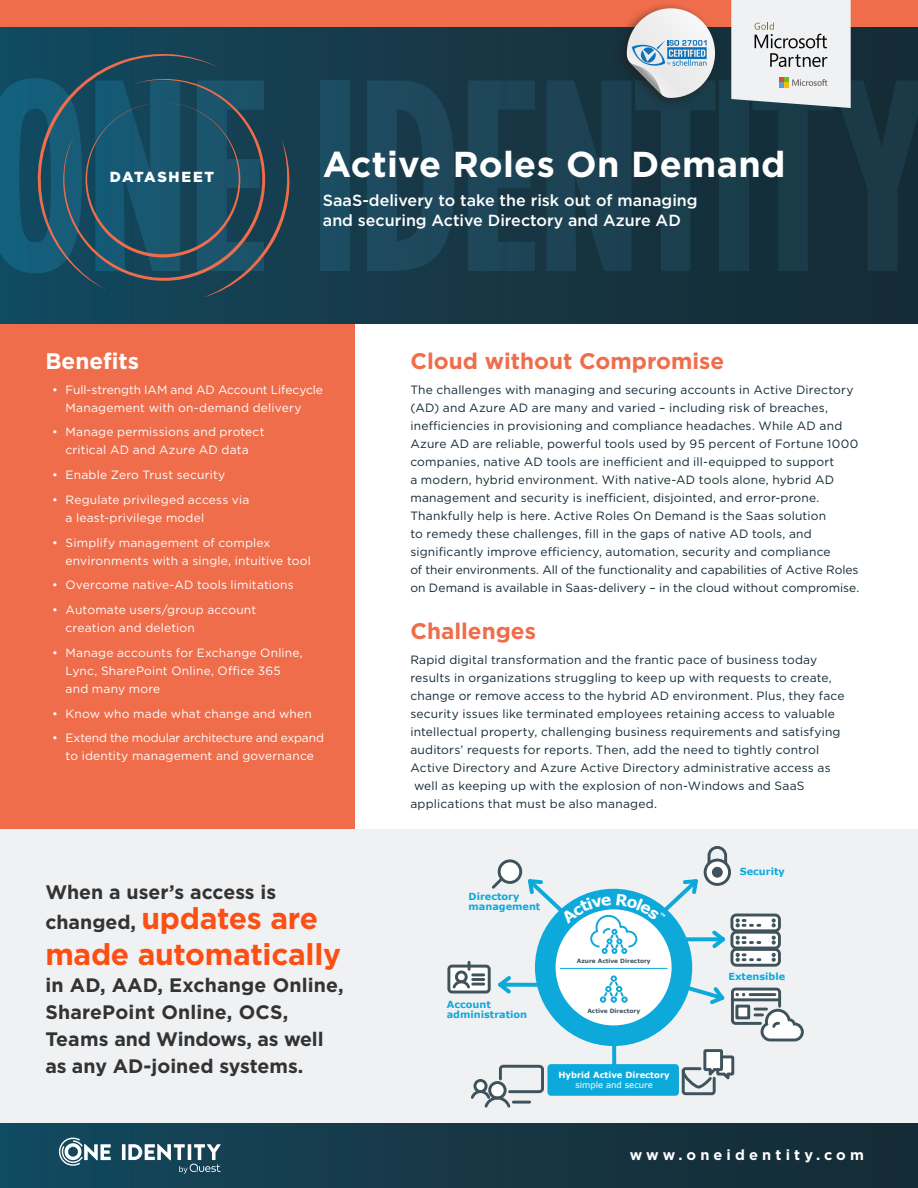
<style>
.page{position:relative;width:918px;height:1188px;background:#fff}
.page>*{position:absolute;margin:0;border:0;box-sizing:border-box;transform-origin:0 0}
.Document_Title{font:700 36px "Gotham";letter-spacing:.01em;color:#fff}
.t1{font:700 30px/36px "Gotham";letter-spacing:-.01em;color:#fb4f14}
.Paragraph_Header__OI{font:700 22.5px "Gotham";color:#ef6d4b}
.Paragraph_Header__Wh{font:700 22.5px "Gotham";color:#fff}
.t2{font:700 19.5px/27px "Gotham";color:#333}
.Document_Subtitle{font:500 16.05px/19.4px "Gotham";color:#fff}
.t3{font:700 14.55px "Gotham";letter-spacing:.285em;color:#fff}
.t4{font:900 14.55px "Gotham";letter-spacing:.115em;color:#fff}
.Body__OI_Black{font:12px/18px "Gotham";letter-spacing:.015em;color:#122934}
.t5{font:12px/18px "Gotham";letter-spacing:.015em;color:#fff}
.t6{font:12px/18px "Gotham";letter-spacing:-.01em;color:#fff;text-align:center}
.t7{font:700 9.75px/10.1px "Verdana";color:#0ea9db}
.t8{font:700 8.55px/10.2px "Verdana";color:#fff;text-align:center}
.t9{font:700 5.85px "Verdana";color:#3f535d}
.s1{font-size:19.5px;color:#333}
.s2{font-weight:400}
</style>
<div class="page">
<div style="left:0;top:0;width:918px;height:324px;background:linear-gradient(to right,#13485e,#162932)"></div>
<div style="left:0;top:1123px;width:918px;height:65px;background:linear-gradient(to right,#13485e,#162932)"></div>
<div style="left:320px;top:80px;width:30px;height:191px;background:#1b4d62"></div>
<svg style="left:367px;top:80px;width:87px;height:191px;background:#1c4457"></svg>
<svg style="left:468px;top:80px;width:67px;height:191px;background:#1b4051"></svg>
<div style="left:719px;top:80px;width:30px;height:191px;background:#193e4c"></div>
<div style="left:0;top:0;width:918px;height:27px;background:#ef6d4b"></div>
<svg style="left:34px;top:52px;width:185px;height:26px;background:#1d4658"></svg>
<svg style="left:0;top:78px;width:290px;height:219px;background:#1f5064"></svg>
<svg style="left:122px;top:1144px;width:4px;height:16px"></svg>
<svg style="left:128px;top:1144px;width:93px;height:30px"></svg>
<svg style="left:59px;top:1138px;width:52px;height:28px"></svg>
<div style="left:0;top:324px;width:355px;height:525px;background:#ef6d4b"></div>
<div style="left:0;top:829px;width:918px;height:294px;background:#f0f1f3"></div>
<div style="left:499px;top:861px;width:22px;height:22px;background:#fff;border-radius:50%"></div>
<div style="left:705px;top:1051px;width:17px;height:19px;background:#fff"></div>
<svg style="left:705px;top:860px;width:25px;height:24px"></svg>
<svg style="left:515px;top:983px;width:9px;height:4px"></svg>
<svg style="left:612px;top:1046px;width:4px;height:18px"></svg>
<div style="left:547px;top:1064px;width:132px;height:32px;background:#0ea9db;border-radius:4px"></div>
<div style="left:704px;top:859px;width:27px;height:27px;border:3px solid #3f535d;border-radius:50%"></div>
<div style="left:712px;top:867px;width:10px;height:10px;background:#3f535d;border-radius:50%"></div>
<div style="left:712px;top:867px;width:10px;height:10px;border:1px solid #3f535d;border-radius:50%"></div>
<svg style="left:706px;top:846px;width:23px;height:20px"></svg>
<div style="left:498px;top:859px;width:24px;height:25px;border:3px solid #3f535d;border-radius:50%"></div>
<svg style="left:491px;top:875px;width:15px;height:14px"></svg>
<svg style="left:471px;top:1064px;width:73px;height:44px"></svg>
<hr style="left:513px;top:1101px;width:17px;height:3px;background:#3f535d">
<svg style="left:447px;top:962px;width:68px;height:32px"></svg>
<svg style="left:681px;top:1055px;width:54px;height:41px"></svg>
<div style="left:703px;top:1049px;width:20px;height:22px;border:3px solid #3f535d"></div>
<svg style="left:731px;top:0;width:187px;height:271px"></svg>
<div style="left:614px;top:2px;width:108px;height:108px;background:#231f20;opacity:.69"></div>
<svg style="left:547px;top:8px;width:172px;height:263px;background:#3b515c"></svg>
<svg style="left:524px;top:876px;width:280px;height:170px"></svg>
<p class="t4" style="left:110px;top:166px;width:106px">DATASHEET</p>
<p class="Document_Title" style="left:323px;top:141px;width:464px">Active Roles On Demand</p>
<p class="Document_Subtitle" style="left:323px;top:191px;width:376px">SaaS-delivery to take the risk out of managing and securing Active Directory and Azure AD</p>
<p class="Paragraph_Header__Wh" style="left:45px;top:346px;width:95px">Benefits</p>
<p class="t5" style="left:66px;top:380px;width:259px;text-indent:-14px">• Full-strength IAM and AD Account Lifecycle<br>Management with on-demand delivery</p>
<p class="t5" style="left:52px;top:423px;width:214px;text-align:center">• Manage permissions and protect critical AD and Azure AD data</p>
<p class="t5" style="left:52px;top:466px;width:175px">• Enable Zero Trust security</p>
<p class="t5" style="left:66px;top:490px;width:185px;text-indent:-14px">• Regulate privileged access via a least-privilege model</p>
<p class="t5" style="left:66px;top:533px;width:247px;text-indent:-14px">• Simplify management of complex environments with a single, intuitive tool</p>
<p class="t5" style="left:52px;top:576px;width:243px">• Overcome native-AD tools limitations</p>
<p class="t5" style="left:66px;top:601px;width:192px;text-indent:-14px">• Automate users/group account creation and deletion</p>
<p class="t5" style="left:66px;top:643px;width:239px;text-indent:-14px">• Manage accounts for Exchange Online,<br>Lync, SharePoint Online, Office 365 and many more</p>
<p class="t5" style="left:52px;top:704px;width:261px">• Know who made what change and when</p>
<p class="t6" style="left:52px;top:729px;width:273px">• Extend the modular architecture and expand to identity management and governance</p>
<p class="t2" style="left:45px;top:879px;width:232px">When a user’s access is</p>
<p class="t1" style="left:45px;top:900px;width:297px"><span class="s1">changed,</span> updates are made automatically</p>
<p class="t2" style="left:45px;top:972px;width:300px">in AD, AAD, Exchange Online,<br>SharePoint Online, OCS,<br>Teams and Windows, as well as any AD-joined systems.</p>
<p class="Paragraph_Header__OI" style="left:410px;top:346px;width:316px">Cloud without Compromise</p>
<p class="Body__OI_Black" style="left:410px;top:380px;width:451px">The challenges with managing and securing accounts in Active Directory (AD) and Azure AD are many and varied – including risk of breaches, inefficiencies in provisioning and compliance headaches. While AD and Azure AD are reliable, powerful tools used by 95 percent of Fortune 1000 companies, native AD tools are inefficient and ill-equipped to support<br>a modern, hybrid environment. With native-AD tools alone, hybrid AD management and security is inefficient, disjointed, and error-prone.<br>Thankfully help is here. Active Roles On Demand is the Saas solution<br>to remedy these challenges, fill in the gaps of native AD tools, and significantly improve efficiency, automation, security and compliance<br>of their environments. All of the functionality and capabilities of Active Roles on Demand is available in Saas-delivery – in the cloud without compromise.</p>
<p class="Paragraph_Header__OI" style="left:410px;top:616px;width:127px">Challenges</p>
<p class="Body__OI_Black" style="left:410px;top:650px;width:436px">Rapid digital transformation and the frantic pace of business today results in organizations struggling to keep up with requests to create, change or remove access to the hybrid AD environment. Plus, they face security issues like terminated employees retaining access to valuable intellectual property, challenging business requirements and satisfying auditors’ requests for reports. Then, add the need to tightly control Active Directory and Azure Active Directory administrative access as well as keeping up with the explosion of non-Windows and SaaS applications that must be also managed.</p>
<p class="t7" style="left:469px;top:892px;width:73px">Directory management</p>
<p class="t7" style="left:447px;top:1000px;width:82px">Account administration</p>
<p class="t9" style="left:577px;top:957px;width:75px">Azure Active Directory</p>
<p class="t9" style="left:587px;top:1007px;width:54px">Active Directory</p>
<p class="t8" style="left:559px;top:1070px;width:113px">Hybrid Active Directory <span class="s2">simple and secure</span></p>
<p class="t7" style="left:740px;top:867px;width:47px">Security</p>
<p class="t7" style="left:728px;top:972px;width:58px">Extensible</p>
<p class="t3" style="left:630px;top:1146px;width:236px">www.oneidentity.com</p>
</div>
